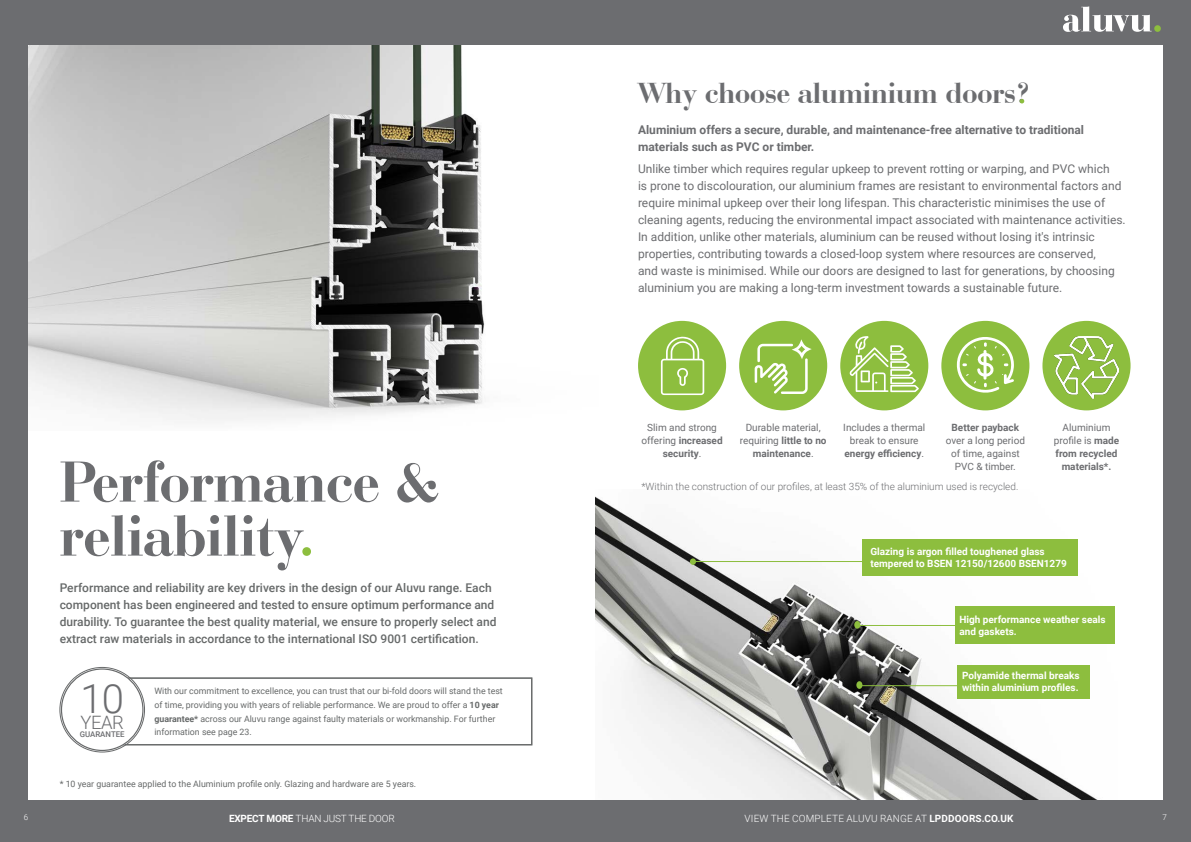
<style>
.page{position:relative;width:1191px;height:842px;background:#6c6d70}
.page>*{position:absolute;margin:0;border:0;box-sizing:border-box;transform-origin:0 0}
.t1{font:700 60px/54px "Bauer Bodoni BT";color:#6c6d70}
.t2{font:300 40.2px "Roboto";color:#6c6d70}
.t3{font:700 30px "Bauer Bodoni BT";color:#6c6d70}
.t4{font:300 18.4px "Roboto";color:#6c6d70}
.t5{font:12px/17px "Roboto";color:#6c6d70}
.t6{font:500 12px/17px "Roboto";color:#666969}
.t7{font:700 12px/17px "Roboto";color:#6c6d70}
.t8{font:10px/13px "Roboto";color:#6c6d70;text-align:center}
.t9{font:700 10px/12px "Roboto";color:#fff}
.t10{font:300 10px "Roboto";color:#6c6d70}
.t11{font:700 10px/13px "Roboto";color:#6c6d70;text-align:center}
.t12{font:300 10px "Roboto";letter-spacing:.015em;color:#fff}
.t13{font:300 10px "Roboto";letter-spacing:-.02em;color:#fff}
.t14{font:8.8px/13.6px "Roboto";color:#666969}
.t15{font:300 8px "Roboto";color:#fff}
.t16{font:500 7.9px "Roboto";color:#6c6d70}
.s1{color:#8dbe3e}
.s2{font-weight:700}
.s3{font-weight:400}
</style>
<div class="page">
<div style="left:28px;top:45px;width:1134px;height:754px;background:#fff"></div>
<img style="left:595px;top:496px;width:520px;height:303px">
<hr style="left:695px;top:561px;width:167px;height:1px;background:#8dbe3e">
<div style="left:690px;top:558px;width:6px;height:7px;background:#8dbe3e;border-radius:50%"></div>
<div style="left:862px;top:540px;width:216px;height:36px;background:#8dbe3e"></div>
<hr style="left:859px;top:685px;width:98px;height:1px;background:#8dbe3e">
<div style="left:856px;top:681px;width:6px;height:8px;background:#8dbe3e;border-radius:50%"></div>
<div style="left:957px;top:665px;width:132px;height:34px;background:#8dbe3e"></div>
<hr style="left:857px;top:625px;width:98px;height:1px;background:#8dbe3e">
<div style="left:854px;top:621px;width:6px;height:8px;background:#8dbe3e;border-radius:50%"></div>
<div style="left:955px;top:607px;width:159px;height:37px;background:#8dbe3e"></div>
<img style="left:28px;top:45px;width:457px;height:376px">
<svg style="left:1019px;top:99px;width:5px;height:4px"></svg>
<div style="left:1042px;top:321px;width:88px;height:89px;background:#8dbe3e;border-radius:50%"></div>
<div style="left:739px;top:321px;width:88px;height:89px;background:#8dbe3e;border-radius:50%"></div>
<svg style="left:754px;top:339px;width:57px;height:55px"></svg>
<div style="left:840px;top:321px;width:88px;height:89px;background:#8dbe3e;border-radius:50%"></div>
<svg style="left:849px;top:336px;width:70px;height:56px"></svg>
<div style="left:941px;top:321px;width:88px;height:89px;background:#8dbe3e;border-radius:50%"></div>
<svg style="left:956px;top:337px;width:58px;height:56px"></svg>
<img style="left:1054px;top:336px;width:64px;height:63px">
<div style="left:638px;top:321px;width:88px;height:89px;background:#8dbe3e;border-radius:50%"></div>
<svg style="left:661px;top:337px;width:43px;height:58px"></svg>
<svg style="left:127px;top:678px;width:405px;height:67px"></svg>
<div style="left:109px;top:678px;width:422px;height:67px;border:1px solid #666969"></div>
<div style="left:61px;top:668px;width:82px;height:83px;background:#fff;border-radius:50%"></div>
<div style="left:61px;top:668px;width:82px;height:83px;border:1px solid #67696a;border-radius:50%"></div>
<svg style="left:1063px;top:6px;width:88px;height:26px"></svg>
<div style="left:1154px;top:25px;width:6px;height:7px;background:#8dbe3e;border-radius:50%"></div>
<p class="t3" style="left:638px;top:74px;width:394px">Why choose aluminium doors?</p>
<p class="t1" style="left:60px;top:453px;width:381px">Performance &amp; reliability<span class="s1">.</span></p>
<p class="t6" style="left:60px;top:579px;width:438px">Performance and reliability are key drivers in the design of our Aluvu range. Each component has been engineered and tested to ensure optimum performance and durability. To guarantee the best quality material, we ensure to properly select and extract raw materials in accordance to the international ISO 9001 certification.</p>
<p class="t2" style="left:80px;top:670px;width:45px">10</p>
<p class="t4" style="left:80px;top:709px;width:45px">YEAR</p>
<p class="t16" style="left:80px;top:728px;width:46px">GUARANTEE</p>
<p class="t14" style="left:154px;top:684px;width:350px">With our commitment to excellence, you can trust that our bi-fold doors will stand the test of time, providing you with years of reliable performance. We are proud to offer a <span class="s2">10 year guarantee*</span> across our Aluvu range against faulty materials or workmanship. For further information see page 23.</p>
<p class="t14" style="left:60px;top:776px;width:358px">* 10 year guarantee applied to the Aluminium profile only. Glazing and hardware are 5 years.</p>
<p class="t7" style="left:638px;top:120px;width:447px">Aluminium offers a secure, durable, and maintenance-free alternative to traditional materials such as PVC or timber.</p>
<p class="t5" style="left:638px;top:160px;width:489px">Unlike timber which requires regular upkeep to prevent rotting or warping, and PVC which<br>is prone to discolouration, our aluminium frames are resistant to environmental factors and require minimal upkeep over their long lifespan. This characteristic minimises the use of cleaning agents, reducing the environmental impact associated with maintenance activities.<br>In addition, unlike other materials, aluminium can be reused without losing it's intrinsic properties, contributing towards a closed-loop system where resources are conserved,<br>and waste is minimised. While our doors are designed to last for generations, by choosing aluminium you are making a long-term investment towards a sustainable future.</p>
<p class="t8" style="left:641px;top:420px;width:83px">Slim and strong offering <span class="s2">increased security</span>.</p>
<p class="t8" style="left:739px;top:420px;width:88px">Durable material, requiring <span class="s2">little to no maintenance</span>.</p>
<p class="t8" style="left:843px;top:420px;width:83px">Includes a thermal break to ensure <span class="s2">energy efficiency</span>.</p>
<p class="t8" style="left:945px;top:420px;width:81px"><span class="s2">Better payback </span>over a long period of time, against<br>PVC &amp; timber.</p>
<p class="t10" style="left:641px;top:480px;width:378px">*Within the construction of our profiles, at least 35% of the aluminium used is recycled.</p>
<p class="t11" style="left:1053px;top:420px;width:67px"><span class="s3">Aluminium profile is</span> made from recycled materials*.</p>
<p class="t9" style="left:870px;top:545px;width:198px">Glazing is argon filled toughened glass tempered to BSEN 12150/12600 BSEN1279</p>
<p class="t9" style="left:959px;top:613px;width:148px">High performance weather seals and gaskets.</p>
<p class="t9" style="left:962px;top:669px;width:119px">Polyamide thermal breaks within aluminium profiles.</p>
<p class="t15" style="left:24px;top:812px;width:6px">6</p>
<p class="t13" style="left:229px;top:811px;width:167px"><span class="s2">EXPECT MORE</span> THAN JUST THE DOOR</p>
<p class="t12" style="left:744px;top:811px;width:270px">VIEW THE COMPLETE ALUVU RANGE AT <span class="s2">LPDDOORS.CO.UK</span></p>
<p class="t15" style="left:1162px;top:812px;width:6px">7</p>
</div>
